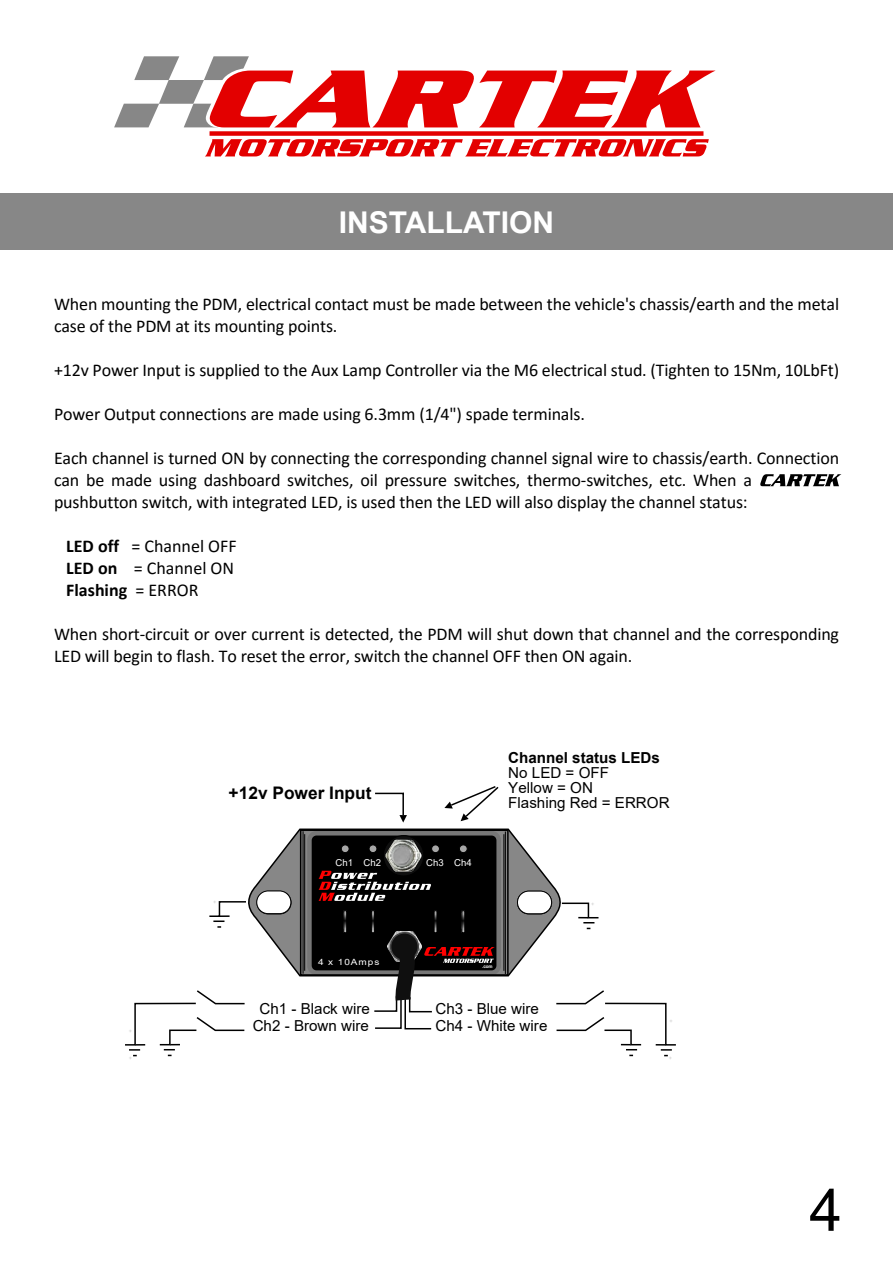
<style>
.page{position:relative;width:893px;height:1263px;background:#fff}
.page>*{position:absolute;margin:0;border:0;box-sizing:border-box;transform-origin:0 0}
.t1{font:58.8px "Arial";color:#000}
.t2{font:700 30px "Arial";color:#fff}
.t3{font:18px/22px "Calibri";letter-spacing:-.01em;color:#000}
.t4{font:700 17.25px "Arial";color:#000}
.t5{font:15.15px/15px "Arial";color:#000}
.t6{font:700 15.15px "Arial";color:#000}
.t7{font:9.6px "Arial";color:#fff}
.t8{font:8.55px "Arial";letter-spacing:.095em;color:#fff;scale:1.17 1}
.t9{font:5.85px "Arial";color:#cbcbcb}
.t10{font:700 4.65px "Arial";color:#fff}
.s1{font-weight:700}
</style>
<div class="page">
<svg style="left:114px;top:56px;width:602px;height:72px"></svg>
<svg style="left:205px;top:139px;width:504px;height:17px"></svg>
<div style="left:210px;top:131px;width:493px;height:5px;background:#e30000"></div>
<div style="left:0;top:193px;width:893px;height:56px;background:#878787"></div>
<svg style="left:760px;top:474px;width:81px;height:12px"></svg>
<svg style="left:248px;top:828px;width:313px;height:149px"></svg>
<div style="left:307px;top:831px;width:194px;height:144px;background:#000;border:4px solid #777;border-radius:7px"></div>
<div style="left:300px;top:829px;width:209px;height:147px;border:2px solid #000"></div>
<hr style="left:503px;top:834px;width:1px;height:137px;background:#000">
<hr style="left:505px;top:831px;width:1px;height:143px;background:#000">
<hr style="left:304px;top:834px;width:1px;height:137px;background:#000">
<hr style="left:303px;top:831px;width:1px;height:143px;background:#000">
<div style="left:431px;top:844px;width:9px;height:9px;background:#a7a7a7;border:1px solid #000;border-radius:50%"></div>
<div style="left:459px;top:844px;width:9px;height:9px;background:#a7a7a7;border:1px solid #000;border-radius:50%"></div>
<div style="left:371px;top:910px;width:4px;height:23px;border:1px solid #000"></div>
<div style="left:434px;top:910px;width:3px;height:23px;border:1px solid #000"></div>
<div style="left:461px;top:910px;width:4px;height:23px;border:1px solid #000"></div>
<div style="left:343px;top:910px;width:4px;height:23px;border:1px solid #000"></div>
<svg style="left:383px;top:835px;width:41px;height:41px"></svg>
<div style="left:256px;top:890px;width:35px;height:24px;background:#fff;border:1px solid #000;border-radius:11px"></div>
<div style="left:517px;top:891px;width:35px;height:23px;background:#fff;border:1px solid #000;border-radius:11px"></div>
<svg style="left:318px;top:839px;width:113px;height:62px"></svg>
<svg style="left:375px;top:792px;width:32px;height:30px"></svg>
<svg style="left:209px;top:901px;width:37px;height:27px"></svg>
<svg style="left:444px;top:786px;width:55px;height:35px"></svg>
<svg style="left:372px;top:911px;width:123px;height:119px"></svg>
<svg style="left:125px;top:990px;width:120px;height:66px"></svg>
<svg style="left:560px;top:902px;width:39px;height:27px"></svg>
<svg style="left:556px;top:990px;width:120px;height:67px"></svg>
<h2 class="t2" style="left:339px;top:211px;width:217px">INSTALLATION</h2>
<p class="t3" style="left:54px;top:295px;width:787px">When mounting the PDM, electrical contact must be made between the vehicle's chassis/earth and the metal case of the PDM at its mounting points.</p>
<p class="t3" style="left:54px;top:361px;width:787px">+12v Power Input is supplied to the Aux Lamp Controller via the M6 electrical stud. (Tighten to 15Nm, 10LbFt)</p>
<p class="t3" style="left:54px;top:405px;width:532px">Power Output connections are made using 6.3mm (1/4") spade terminals.</p>
<p class="t3" style="left:54px;top:449px;width:787px">Each channel is turned ON by connecting the corresponding channel signal wire to chassis/earth. Connection can be made using dashboard switches, oil pressure switches, thermo-switches, etc. When a pushbutton switch, with integrated LED, is used then the LED will also display the channel status:</p>
<p class="t3" style="left:66px;top:537px;width:172px"><span class="s1">LED off</span> = Channel OFF<br><span class="s1">LED on</span> = Channel ON<br><span class="s1">Flashing</span> = ERROR</p>
<p class="t3" style="left:54px;top:625px;width:787px">When short-circuit or over current is detected, the PDM will shut down that channel and the corresponding<br>LED will begin to flash. To reset the error, switch the channel OFF then ON again.</p>
<p class="t9" style="left:129px;top:1028px;width:5px">+</p>
<p class="t9" style="left:129px;top:1055px;width:5px">+</p>
<p class="t4" style="left:229px;top:786px;width:144px">+12v Power Input</p>
<p class="t9" style="left:213px;top:900px;width:5px">+</p>
<p class="t7" style="left:335px;top:859px;width:47px">Ch1 Ch2</p>
<p class="t7" style="left:426px;top:859px;width:47px">Ch3 Ch4</p>
<p class="t6" style="left:508px;top:752px;width:153px">Channel status LEDs</p>
<p class="t5" style="left:508px;top:767px;width:163px">No LED = OFF<br>Yellow = ON<br>Flashing Red = ERROR</p>
<p class="t8" style="left:318px;top:959px;width:54px">4 x 10Amps</p>
<p class="t10" style="left:482px;top:964px;width:12px">.com</p>
<p class="t5" style="left:253px;top:1001px;width:119px;line-height:17.2px;text-align:center">Ch1 - Black wire<br>Ch2 - Brown wire</p>
<p class="t5" style="left:435px;top:1001px;width:114px;line-height:17.2px">Ch3 - Blue wire<br>Ch4 - White wire</p>
<h1 class="t1" style="left:809px;top:1188px;width:34px">4</h1>
</div>
